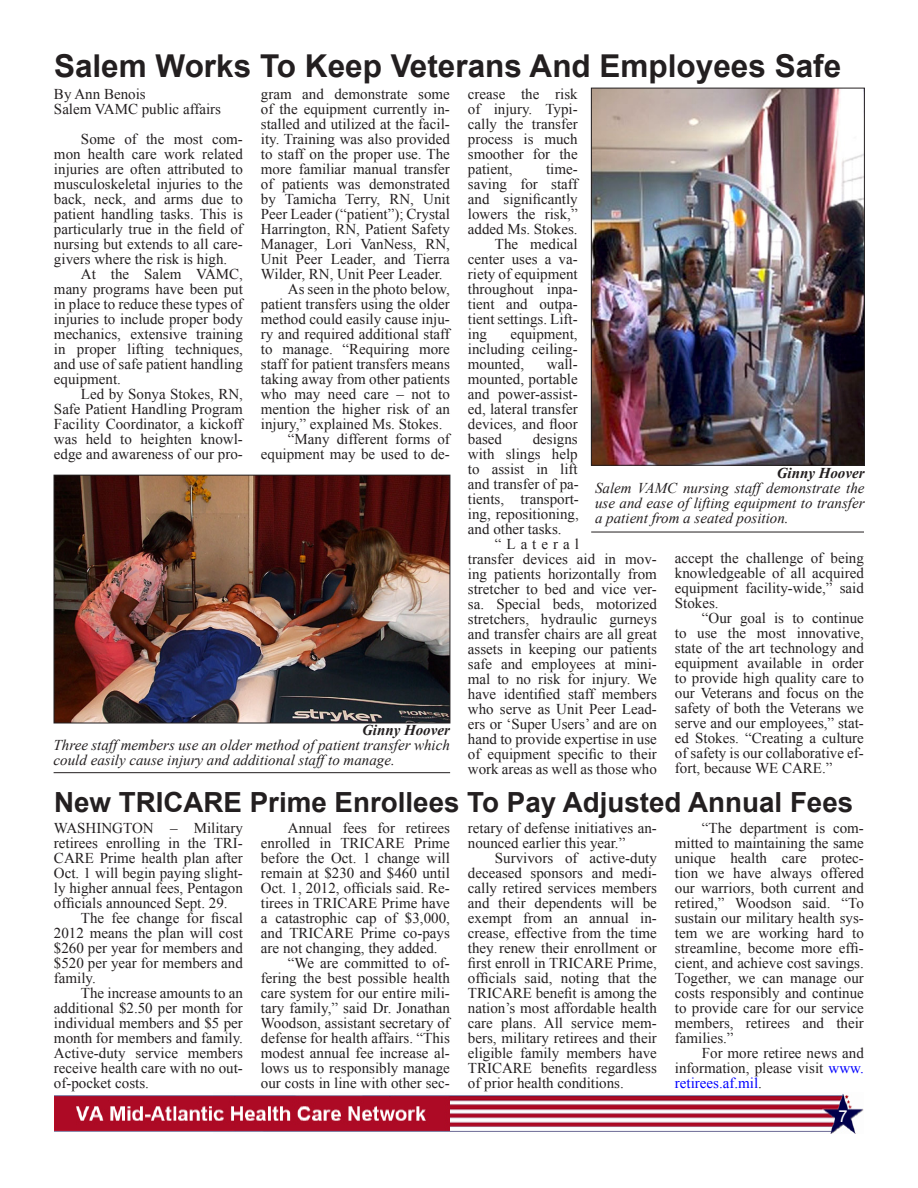
<style>
.page{position:relative;width:918px;height:1188px;background:#fff}
.page>*{position:absolute;margin:0;border:0;box-sizing:border-box;transform-origin:0 0}
.t1{font:700 31.5px "Arial";color:#231f20}
.t2{font:700 27.75px "Arial";color:#231f20}
.t3{font:16.5px "Arial";color:#fff}
.t4{font:15px/15px "Times New Roman";color:#231f20;text-align:justify}
.t5{font:italic 15px/15px "Times New Roman";color:#231f20;text-align:justify}
.t6{font:italic 700 15px "Times New Roman";color:#231f20}
.s1{color:#00f}
</style>
<div class="page">
<img style="left:593px;top:90px;width:270px;height:373px">
<div style="left:591px;top:88px;width:274px;height:377px;border:1px solid #231f20"></div>
<img style="left:54px;top:1094px;width:810px;height:40px">
<img style="left:56px;top:477px;width:392px;height:244px">
<div style="left:54px;top:475px;width:396px;height:248px;border:1px solid #231f20"></div>
<hr style="left:54px;top:772px;width:396px;height:1px;background:#231f20">
<hr style="left:591px;top:532px;width:273px;height:1px;background:#231f20">
<p class="t1" style="left:54px;top:45px;width:789px">Salem Works To Keep Veterans And Employees Safe</p>
<p class="t4" style="left:54px;top:86px;width:93px">By Ann Benois</p>
<p class="t4" style="left:54px;top:101px;width:169px">Salem VAMC public affairs</p>
<p class="t4" style="left:54px;top:131px;width:190px;text-indent:27px">Some of the most com&shy;mon health care work related injuries are often attributed to musculoskeletal injuries to the back, neck, and arms due to patient handling tasks. This is particularly true in the field of nursing but extends to all care&shy;givers where the risk is high.</p>
<p class="t4" style="left:54px;top:266px;width:190px;text-indent:27px">At the Salem VAMC, many programs have been put in place to reduce these types of injuries to include proper body mechanics, extensive training in proper lifting techniques, and use of safe patient handling equipment.</p>
<p class="t4" style="left:54px;top:386px;width:190px;text-indent:27px">Led by Sonya Stokes, RN, Safe Patient Handling Program Facility Coordinator, a kickoff was held to heighten knowl&shy;edge and awareness of our pro-</p>
<p class="t4" style="left:261px;top:86px;width:190px">gram and demonstrate some of the equipment currently in&shy;stalled and utilized at the facil&shy;ity. Training was also provided to staff on the proper use. The more familiar manual transfer of patients was demonstrated by Tamicha Terry, RN, Unit Peer Leader (“patient”); Crystal Harrington, RN, Patient Safety Manager, Lori VanNess, RN, Unit Peer Leader, and Tierra Wilder, RN, Unit Peer Leader.</p>
<p class="t4" style="left:261px;top:281px;width:191px;text-indent:27px">As seen in the photo below, patient transfers using the older method could easily cause inju&shy;ry and required additional staff to manage. “Requiring more staff for patient transfers means taking away from other patients who may need care – not to mention the higher risk of an injury,” explained Ms. Stokes.</p>
<p class="t4" style="left:261px;top:431px;width:190px;text-align:right">“Many different forms of equipment may be used to de-</p>
<p class="t6" style="left:362px;top:720px;width:89px">Ginny Hoover</p>
<p class="t5" style="left:54px;top:737px;width:398px">Three staff members use an older method of patient transfer which could easily cause injury and additional staff to manage.</p>
<p class="t4" style="left:468px;top:86px;width:111px">crease the risk of injury. Typi&shy;cally the transfer process is much smoother for the patient,</p>
<p class="t4" style="left:468px;top:161px;width:111px;text-indent:78px">time&shy;saving for staff and significantly lowers the risk,” added Ms. Stokes.</p>
<p class="t4" style="left:468px;top:236px;width:111px;text-indent:27px">The medical center uses a va&shy;riety of equipment throughout inpa&shy;tient and outpa&shy;tient settings. Lift&shy;ing</p>
<p class="t4" style="left:468px;top:326px;width:111px;text-indent:43px">equipment, including ceiling&shy;mounted,</p>
<p class="t4" style="left:468px;top:356px;width:111px;text-indent:79px">wall&shy;mounted, portable and power-assist&shy;ed, lateral transfer devices, and floor based</p>
<p class="t4" style="left:468px;top:431px;width:112px;text-indent:65px">designs with slings help to assist in lift and transfer of pa&shy;tients, transport&shy;ing, repositioning, and other tasks.</p>
<p class="t4" style="left:468px;top:536px;width:191px;text-align:left;text-indent:27px">“Lateral<br>transfer devices aid in mov&shy;ing patients horizontally from stretcher to bed and vice ver&shy;sa. Special beds, motorized stretchers, hydraulic gurneys and transfer chairs are all great assets in keeping our patients safe and employees at mini&shy;mal to no risk for injury. We have identified staff members who serve as Unit Peer Lead&shy;ers or ‘Super Users’ and are on hand to provide expertise in use of equipment specific to their work areas as well as those who</p>
<p class="t6" style="left:777px;top:462px;width:89px">Ginny Hoover</p>
<p class="t5" style="left:595px;top:480px;width:271px">Salem VAMC nursing staff demonstrate the use and ease of lifting equipment to transfer a patient from a seated position.</p>
<p class="t4" style="left:675px;top:550px;width:190px">accept the challenge of being knowledgeable of all acquired equipment facility-wide,” said Stokes.</p>
<p class="t4" style="left:675px;top:610px;width:191px;text-indent:27px">“Our goal is to continue to use the most innovative, state of the art technology and equipment available in order to provide high quality care to our Veterans and focus on the safety of both the Veterans we serve and our employees,” stat&shy;ed Stokes. “Creating a culture of safety is our collaborative ef&shy;fort, because WE CARE.”</p>
<p class="t2" style="left:54px;top:783px;width:801px">New TRICARE Prime Enrollees To Pay Adjusted Annual Fees</p>
<p class="t4" style="left:54px;top:820px;width:190px">WASHINGTON – Military</p>
<p class="t4" style="left:54px;top:835px;width:190px">retirees enrolling in the TRI-</p>
<p class="t4" style="left:54px;top:850px;width:190px">CARE Prime health plan after</p>
<p class="t4" style="left:54px;top:865px;width:190px">Oct. 1 will begin paying slight-</p>
<p class="t4" style="left:54px;top:880px;width:190px">ly higher annual fees, Pentagon</p>
<p class="t4" style="left:54px;top:895px;width:175px">officials announced Sept. 29.</p>
<p class="t4" style="left:81px;top:910px;width:163px">The fee change for fiscal</p>
<p class="t4" style="left:54px;top:925px;width:190px">2012 means the plan will cost</p>
<p class="t4" style="left:54px;top:940px;width:190px">$260 per year for members and</p>
<p class="t4" style="left:54px;top:955px;width:190px">$520 per year for members and</p>
<p class="t4" style="left:54px;top:970px;width:43px">family.</p>
<p class="t4" style="left:54px;top:985px;width:190px;text-indent:27px">The increase amounts to an additional $2.50 per month for individual members and $5 per month for members and family.<br>Active-duty service members receive health care with no out&shy;of-pocket costs.</p>
<p class="t4" style="left:288px;top:820px;width:163px">Annual fees for retirees</p>
<p class="t4" style="left:261px;top:835px;width:190px">enrolled in TRICARE Prime</p>
<p class="t4" style="left:261px;top:850px;width:190px">before the Oct. 1 change will</p>
<p class="t4" style="left:261px;top:865px;width:190px">remain at $230 and $460 until</p>
<p class="t4" style="left:261px;top:880px;width:190px">Oct. 1, 2012, officials said. Re-</p>
<p class="t4" style="left:261px;top:895px;width:190px">tirees in TRICARE Prime have</p>
<p class="t4" style="left:261px;top:910px;width:190px">a catastrophic cap of $3,000,</p>
<p class="t4" style="left:261px;top:925px;width:190px">and TRICARE Prime co-pays</p>
<p class="t4" style="left:261px;top:940px;width:178px">are not changing, they added.</p>
<p class="t4" style="left:288px;top:955px;width:163px">“We are committed to of-</p>
<p class="t4" style="left:261px;top:970px;width:190px">fering the best possible health</p>
<p class="t4" style="left:261px;top:985px;width:190px">care system for our entire mili-</p>
<p class="t4" style="left:261px;top:1000px;width:190px">tary family,” said Dr. Jonathan</p>
<p class="t4" style="left:261px;top:1015px;width:190px">Woodson, assistant secretary of</p>
<p class="t4" style="left:261px;top:1030px;width:190px">defense for health affairs. “This</p>
<p class="t4" style="left:261px;top:1045px;width:190px">modest annual fee increase al-</p>
<p class="t4" style="left:261px;top:1060px;width:190px">lows us to responsibly manage</p>
<p class="t4" style="left:261px;top:1075px;width:190px">our costs in line with other sec-</p>
<p class="t4" style="left:468px;top:820px;width:190px">retary of defense initiatives an&shy;nounced earlier this year.”</p>
<p class="t4" style="left:468px;top:850px;width:190px;text-indent:27px">Survivors of active-duty deceased sponsors and medi&shy;cally retired services members and their dependents will be exempt from an annual in&shy;crease, effective from the time they renew their enrollment or first enroll in TRICARE Prime, officials said, noting that the TRICARE benefit is among the nation’s most affordable health care plans. All service mem&shy;bers, military retirees and their eligible family members have TRICARE benefits regardless of prior health conditions.</p>
<p class="t4" style="left:675px;top:820px;width:190px;text-indent:27px">“The department is com&shy;mitted to maintaining the same unique health care protec&shy;tion we have always offered our warriors, both current and retired,” Woodson said. “To sustain our military health sys&shy;tem we are working hard to streamline, become more effi&shy;cient, and achieve cost savings.<br>Together, we can manage our costs responsibly and continue to provide care for our service members, retirees and their families.”</p>
<p class="t4" style="left:675px;top:1045px;width:190px;text-indent:27px">For more retiree news and information, please visit <span class="s1">www. retirees.af.mil</span>.</p>
<p class="t3" style="left:838px;top:1105px;width:11px">7</p>
</div>
